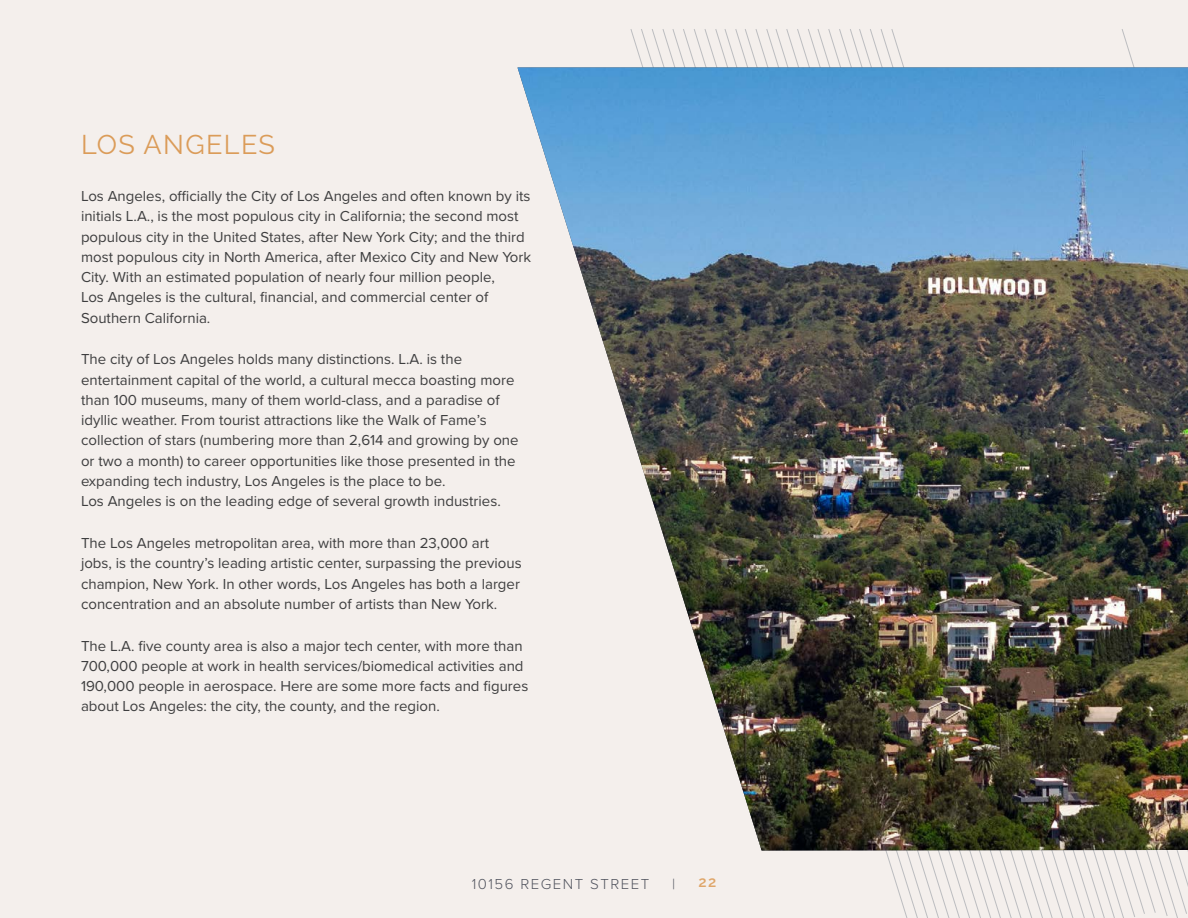
<style>
.page{position:relative;width:1188px;height:918px;background:#f4efec}
.page>*{position:absolute;margin:0;border:0;box-sizing:border-box;transform-origin:0 0}
.t1{font:27px "Raleway";letter-spacing:.05em;color:#db9c59}
.Body_Copy{font:15px/20.2px "Proxima Nova";color:#3e3e3f}
.t2{font:300 15px "Proxima Nova";letter-spacing:.1em;color:#52555f}
.t3{font:600 15px "Raleway";color:#dfa66a}
</style>
<div class="page">
<svg style="left:1014px;top:850px;width:166px;height:68px"></svg>
<svg style="left:630px;top:29px;width:283px;height:889px"></svg>
<img style="left:518px;top:68px;width:670px;height:782px">
<h2 class="t1" style="left:81px;top:129px;width:195px">LOS ANGELES</h2>
<p class="Body_Copy" style="left:81px;top:185px;width:452px">Los Angeles, officially the City of Los Angeles and often known by its initials L.A., is the most populous city in California; the second most populous city in the United States, after New York City; and the third most populous city in North America, after Mexico City and New York City. With an estimated population of nearly four million people,<br>Los Angeles is the cultural, financial, and commercial center of Southern California.</p>
<p class="Body_Copy" style="left:81px;top:349px;width:439px">The city of Los Angeles holds many distinctions. L.A. is the entertainment capital of the world, a cultural mecca boasting more than 100 museums, many of them world-class, and a paradise of idyllic weather. From tourist attractions like the Walk of Fame’s collection of stars (numbering more than 2,614 and growing by one or two a month) to career opportunities like those presented in the expanding tech industry, Los Angeles is the place to be.<br>Los Angeles is on the leading edge of several growth industries.</p>
<p class="Body_Copy" style="left:81px;top:532px;width:442px">The Los Angeles metropolitan area, with more than 23,000 art jobs, is the country’s leading artistic center, surpassing the previous champion, New York. In other words, Los Angeles has both a larger concentration and an absolute number of artists than New York.</p>
<p class="Body_Copy" style="left:81px;top:635px;width:449px">The L.A. five county area is also a major tech center, with more than 700,000 people at work in health services/biomedical activities and 190,000 people in aerospace. Here are some more facts and figures about Los Angeles: the city, the county, and the region.</p>
<p class="t2" style="left:472px;top:873px;width:179px">10156 REGENT STREET</p>
<p class="t2" style="left:672px;top:873px;width:5px">|</p>
<p class="t3" style="left:698px;top:873px;width:19px">22</p>
</div>
